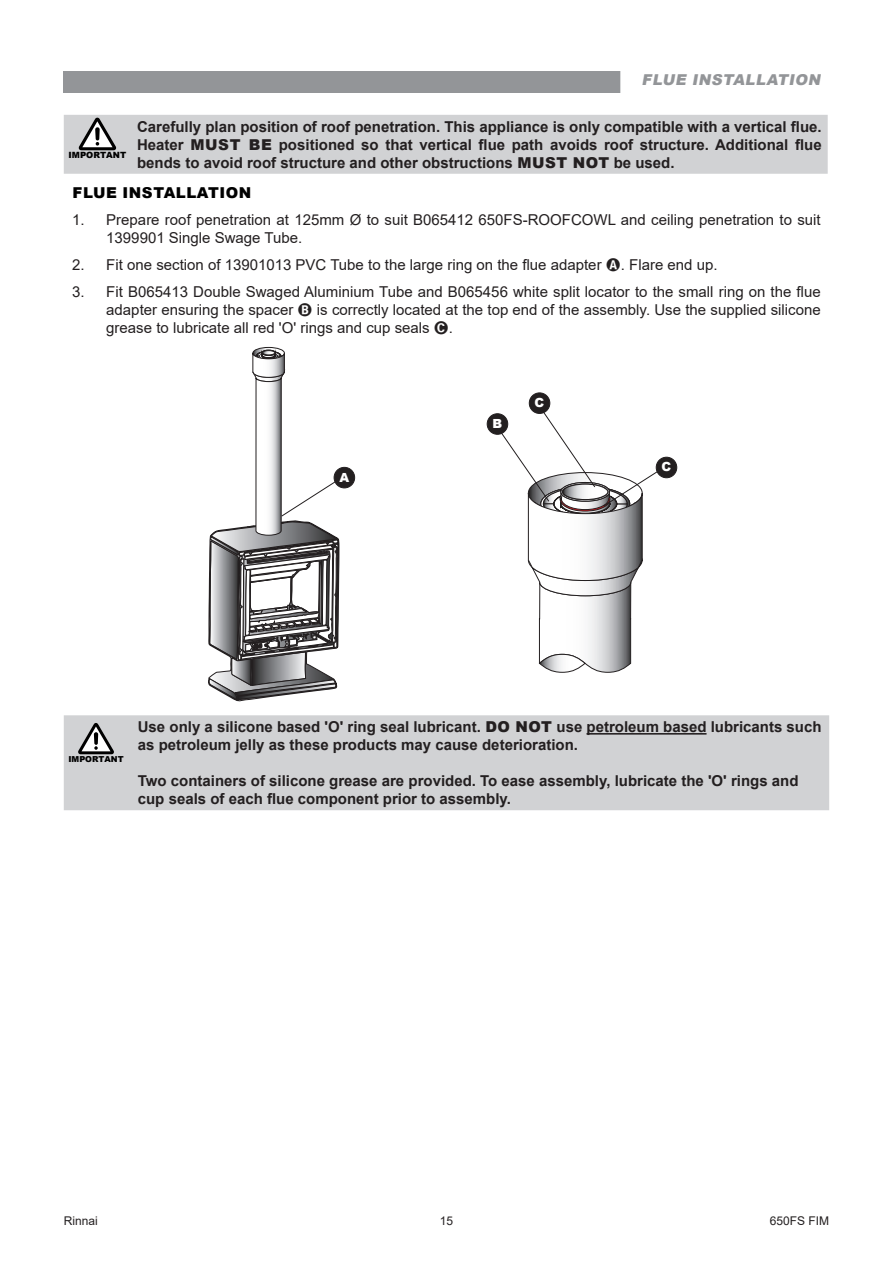
<style>
.page{position:relative;width:893px;height:1263px;background:#fff}
.page>*{position:absolute;margin:0;border:0;box-sizing:border-box;transform-origin:0 0}
.Body_Note_Table_Bold{font:700 15px/18px "Arial";color:#231f20}
.t1{font:15px/18px "Arial";color:#231f20}
.Chapter_Title_2_IM{font:900 15px "Arial";letter-spacing:.035em;color:#000}
.Chapter_title_OIM_no{font:italic 900 15px "Arial";color:#939598}
.t2{font:900 12.6px "Arial";color:#fff}
.t3{font:12px "Arial";color:#231f20}
.t4{font:900 8.55px "Arial";color:#000}
.t5{font:900 8.25px "Arial";color:#000}
.s1{font-weight:900}
.s2{font-family:"Bundesbahn Pi One"}
</style>
<div class="page">
<div style="left:64px;top:115px;width:764px;height:59px;background:#d1d2d4"></div>
<div style="left:64px;top:715px;width:765px;height:95px;background:#d1d2d4"></div>
<hr style="left:586px;top:733px;width:121px;height:2px;background:#231f20">
<svg style="left:209px;top:347px;width:130px;height:355px"></svg>
<div style="left:334px;top:467px;width:21px;height:21px;background:#231f20;border-radius:50%"></div>
<div style="left:334px;top:467px;width:21px;height:21px;border:1px solid #231f20;border-radius:50%"></div>
<div style="left:487px;top:414px;width:21px;height:20px;background:#231f20;border-radius:50%"></div>
<div style="left:487px;top:413px;width:21px;height:22px;border:1px solid #231f20;border-radius:50%"></div>
<svg style="left:499px;top:392px;width:160px;height:281px"></svg>
<div style="left:656px;top:457px;width:21px;height:21px;background:#231f20;border-radius:50%"></div>
<div style="left:656px;top:457px;width:21px;height:21px;border:1px solid #231f20;border-radius:50%"></div>
<svg style="left:78px;top:723px;width:36px;height:31px"></svg>
<svg style="left:94px;top:732px;width:4px;height:13px"></svg>
<div style="left:64px;top:71px;width:765px;height:21px;background:#939598"></div>
<div style="left:620px;top:61px;width:222px;height:36px;background:#fff"></div>
<p class="Chapter_title_OIM_no" style="left:642px;top:69px;width:184px">FLUE INSTALLATION</p>
<p class="Body_Note_Table_Bold" style="left:137px;top:118px;width:686px;text-align:justify">Carefully plan position of roof penetration. This appliance is only compatible with a vertical flue.<br>Heater <span class="s1">MUST BE</span> positioned so that vertical flue path avoids roof structure. Additional flue bends to avoid roof structure and other obstructions <span class="s1">MUST NOT</span> be used.</p>
<p class="Chapter_Title_2_IM" style="left:73px;top:181px;width:180px">FLUE INSTALLATION</p>
<p class="t1" style="left:106px;top:210px;width:716px;text-indent:-34px">1. Prepare roof penetration at 125mm Ø to suit B065412 650FS-ROOFCOWL and ceiling penetration to suit<br>1399901 Single Swage Tube.</p>
<p class="t1" style="left:72px;top:255px;width:647px">2. Fit one section of 13901013 PVC Tube to the large ring on the flue adapter <span class="s2">A</span>. Flare end up.</p>
<p class="t1" style="left:106px;top:282px;width:716px;text-align:justify;text-indent:-34px">3. Fit B065413 Double Swaged Aluminium Tube and B065456 white split locator to the small ring on the flue adapter ensuring the spacer <span class="s2">B</span> is correctly located at the top end of the assembly. Use the supplied silicone grease to lubricate all red 'O' rings and cup seals <span class="s2">C</span>.</p>
<p class="t4" style="left:69px;top:149px;width:59px">IMPORTANT</p>
<p class="t2" style="left:339px;top:468px;width:11px">A</p>
<p class="t2" style="left:493px;top:414px;width:11px">B</p>
<p class="t2" style="left:535px;top:393px;width:11px">C</p>
<p class="t2" style="left:662px;top:458px;width:11px">C</p>
<p class="t5" style="left:68px;top:753px;width:57px">IMPORTANT</p>
<p class="Body_Note_Table_Bold" style="left:138px;top:718px;width:685px">Use only a silicone based 'O' ring seal lubricant. <span class="s1">DO NOT</span> use petroleum based lubricants such as petroleum jelly as these products may cause deterioration.</p>
<p class="Body_Note_Table_Bold" style="left:138px;top:772px;width:662px">Two containers of silicone grease are provided. To ease assembly, lubricate the 'O' rings and cup seals of each flue component prior to assembly.</p>
<p class="t3" style="left:64px;top:1212px;width:36px">Rinnai</p>
<p class="t3" style="left:440px;top:1212px;width:15px">15</p>
<p class="t3" style="left:770px;top:1212px;width:61px">650FS FIM</p>
</div>
